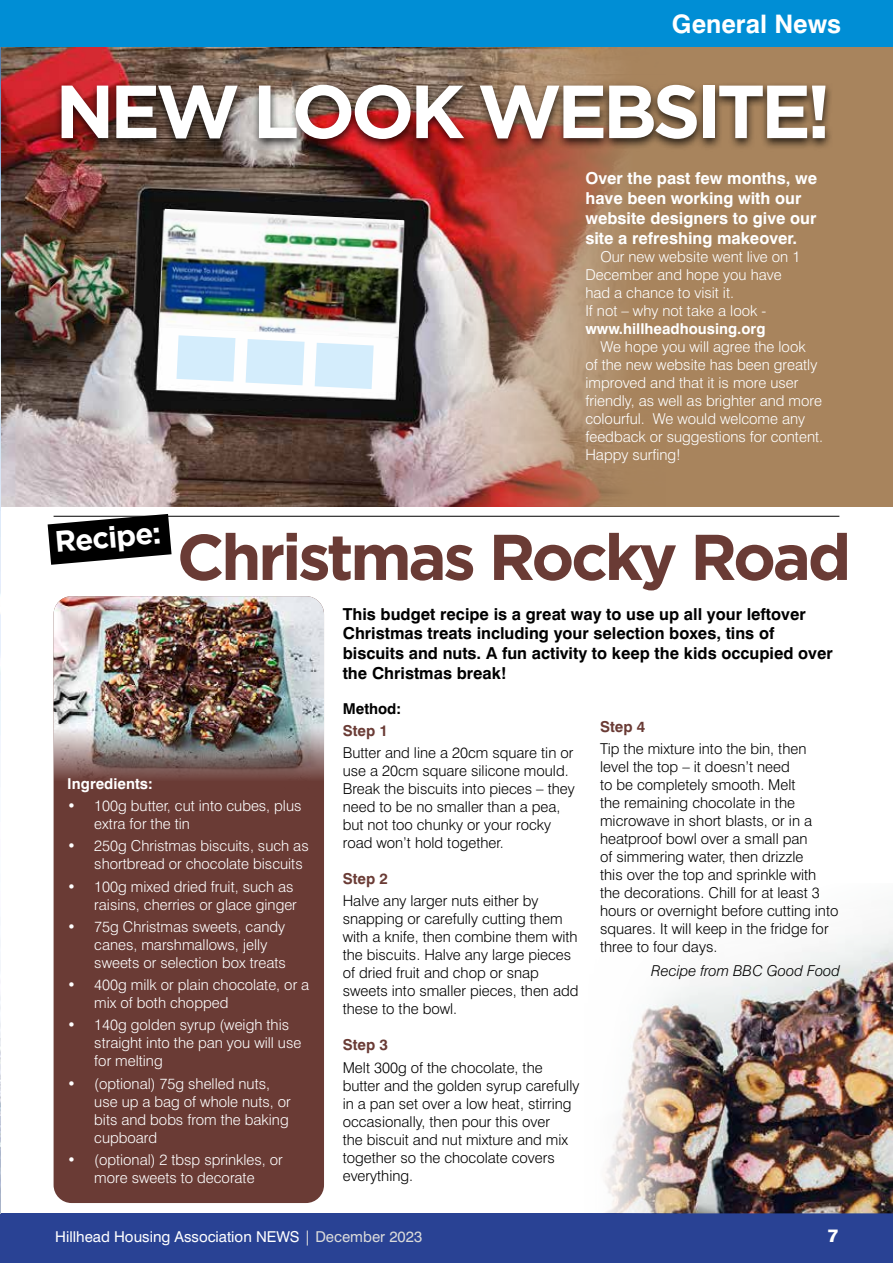
<style>
.page{position:relative;width:893px;height:1263px;background:#fff}
.page>*{position:absolute;margin:0;border:0;box-sizing:border-box;transform-origin:0 0}
.t1{font:700 75px "Gotham";letter-spacing:-.06em;color:#fff}
.t2{font:700 64.5px "Gotham";letter-spacing:-.05em;color:#6a3b35}
.t3{font:700 29.55px "Gotham";color:#fff}
.t4{font:700 25.5px "Swiss 721 BT";color:#fff}
.t5{font:800 18px "Swiss 721 BT";color:#fff}
.t6{font:700 16.5px/19.8px "Swiss 721 BT";color:#000}
.t7{font:700 16.5px/19.8px "Swiss 721 BT";color:#fff}
.t8{font:300 15px/18px "Swiss 721 BT";color:#000}
.t9{font:300 15px/18px "Swiss 721 BT";color:#fff}
.t10{font:15px "Swiss 721 BT";color:#fff}
.t11{font:700 15px "Swiss 721 BT";color:#fff}
.t12{font:italic 300 15px "Swiss 721 BT";color:#000}
.t13{font:700 15px "Swiss 721 BT";color:#6a3b35}
.t14{font:700 15px "Swiss 721 BT";color:#000}
.s1{color:#dadada}
</style>
<div class="page">
<div style="left:0;top:1213px;width:893px;height:50px;background:#294294"></div>
<img style="left:605px;top:929px;width:288px;height:284px">
<div style="left:404px;top:47px;width:489px;height:459px;background:#a8845d"></div>
<img style="left:1px;top:47px;width:620px;height:459px">
<img style="left:0;top:47px;width:1px;height:1166px">
<div style="left:0;top:0;width:893px;height:47px;background:#008ed5"></div>
<img style="left:159px;top:209px;width:245px;height:130px">
<svg style="left:176px;top:335px;width:59px;height:47px;background:#d8eefc"></svg>
<svg style="left:246px;top:339px;width:59px;height:46px;background:#d7eefc"></svg>
<svg style="left:315px;top:343px;width:59px;height:46px;background:#d7eefc"></svg>
<div style="left:53px;top:81px;width:780px;height:70px;background:#000;opacity:.75"></div>
<hr style="left:54px;top:516px;width:785px;height:1px;background:#000">
<svg style="left:48px;top:514px;width:124px;height:51px"></svg>
<div style="left:54px;top:596px;width:270px;height:607px;background:#6a3b35;border-radius:18px"></div>
<img style="left:54px;top:596px;width:270px;height:183px">
<h3 class="t4" style="left:672px;top:9px;width:171px">General News</h3>
<h1 class="t1" style="left:55px;top:68px;width:777px">NEW LOOK WEBSITE!</h1>
<p class="t7" style="left:585px;top:168px;width:233px">Over the past few months, we have been working with our website designers to give our site a refreshing makeover.</p>
<p class="t9" style="left:585px;top:247px;width:216px;text-indent:15px">Our new website went live on 1<br>December and hope you have had a chance to visit it.<br>If not – why not take a look -</p>
<p class="t11" style="left:585px;top:319px;width:182px">www.hillheadhousing.org</p>
<p class="t9" style="left:585px;top:337px;width:239px;text-indent:15px">We hope you will agree the look<br>of the new website has been greatly improved and that it is more user friendly, as well as brighter and more colourful. We would welcome any feedback or suggestions for content.<br>Happy surfing!</p>
<h3 class="t3" style="left:53px;top:525px;width:108px;rotate:-5deg">Recipe:</h3>
<h2 class="t2" style="left:177px;top:520px;width:676px">Christmas Rocky Road</h2>
<p class="t6" style="left:343px;top:604px;width:492px">This budget recipe is a great way to use up all your leftover Christmas treats including your selection boxes, tins of biscuits and nuts. A fun activity to keep the kids occupied over the Christmas break!</p>
<p class="t11" style="left:67px;top:774px;width:87px">Ingredients:</p>
<p class="t9" style="left:94px;top:797px;width:209px;text-indent:-27px">• 100g butter, cut into cubes, plus extra for the tin</p>
<p class="t9" style="left:94px;top:837px;width:216px;text-indent:-27px">• 250g Christmas biscuits, such as shortbread or chocolate biscuits</p>
<p class="t9" style="left:67px;top:877px;width:231px;text-align:right">• 100g mixed dried fruit, such as raisins, cherries or glace ginger</p>
<p class="t9" style="left:94px;top:917px;width:193px;text-indent:-27px">• 75g Christmas sweets, candy canes, marshmallows, jelly sweets or selection box treats</p>
<p class="t9" style="left:94px;top:976px;width:216px;text-indent:-27px">• 400g milk or plain chocolate, or a mix of both chopped</p>
<p class="t9" style="left:94px;top:1016px;width:209px;text-indent:-27px">• 140g golden syrup (weigh this straight into the pan you will use for melting</p>
<p class="t9" style="left:94px;top:1074px;width:198px;text-indent:-27px">• (optional) 75g shelled nuts, use up a bag of whole nuts, or bits and bobs from the baking cupboard</p>
<p class="t9" style="left:67px;top:1150px;width:217px;text-align:center">• (optional) 2 tbsp sprinkles, or more sweets to decorate</p>
<p class="t14" style="left:343px;top:699px;width:60px">Method:</p>
<p class="t13" style="left:343px;top:721px;width:47px">Step 1</p>
<p class="t8" style="left:343px;top:744px;width:234px">Butter and line a 20cm square tin or use a 20cm square silicone mould.<br>Break the biscuits into pieces – they need to be no smaller than a pea, but not too chunky or your rocky road won’t hold together.</p>
<p class="t13" style="left:343px;top:870px;width:47px">Step 2</p>
<p class="t8" style="left:343px;top:892px;width:237px">Halve any larger nuts either by snapping or carefully cutting them with a knife, then combine them with the biscuits. Halve any large pieces of dried fruit and chop or snap sweets into smaller pieces, then add these to the bowl.</p>
<p class="t13" style="left:343px;top:1036px;width:47px">Step 3</p>
<p class="t8" style="left:343px;top:1058px;width:238px">Melt 300g of the chocolate, the butter and the golden syrup carefully in a pan set over a low heat, stirring occasionally, then pour this over<br>the biscuit and nut mixture and mix together so the chocolate covers everything.</p>
<p class="t13" style="left:600px;top:717px;width:47px">Step 4</p>
<p class="t8" style="left:600px;top:739px;width:240px">Tip the mixture into the bin, then level the top – it doesn’t need<br>to be completely smooth. Melt<br>the remaining chocolate in the microwave in short blasts, or in a heatproof bowl over a small pan<br>of simmering water, then drizzle<br>this over the top and sprinkle with the decorations. Chill for at least 3 hours or overnight before cutting into squares. It will keep in the fridge for three to four days.</p>
<p class="t12" style="left:651px;top:961px;width:190px">Recipe from BBC Good Food</p>
<p class="t10" style="left:55px;top:1228px;width:368px">Hillhead Housing Association NEWS <span class="s1">| December 2023</span></p>
<p class="t5" style="left:828px;top:1225px;width:12px">7</p>
</div>
